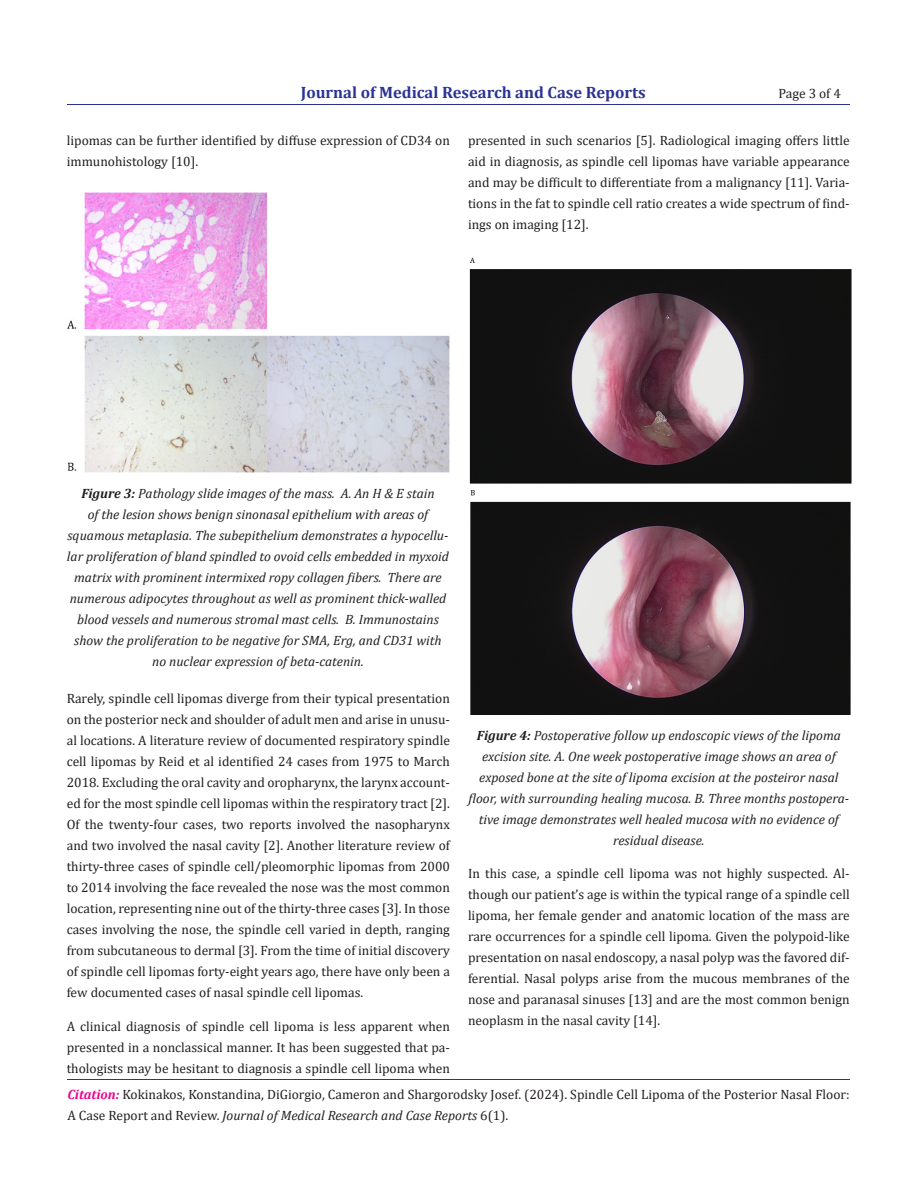
<style>
.page{position:relative;width:918px;height:1188px;background:#fff}
.page>*{position:absolute;margin:0;border:0;box-sizing:border-box;transform-origin:0 0}
.t1{font:700 16.5px "Cambria";color:#2b3393}
.t2{font:13.5px/21px "Cambria";color:#231f20;text-align:justify}
.t3{font:italic 13.5px/21px "Cambria";color:#231f20;text-align:center}
.s1{font-weight:700}
.s2{font-weight:700;font-style:italic;color:#ed028c}
.s3{font-style:italic}
</style>
<div class="page">
<hr style="left:67px;top:105px;width:783px;height:1px;background:#2b3393">
<hr style="left:67px;top:1080px;width:783px;height:1px;background:#2b3393">
<img style="left:67px;top:192px;width:382px;height:280px">
<img style="left:469px;top:257px;width:382px;height:458px">
<p class="t1" style="left:301px;top:80px;width:346px">Journal of Medical Research and Case Reports</p>
<p class="t2" style="left:778px;top:83px;width:64px">Page 3 of 4</p>
<p class="t2" style="left:67px;top:130px;width:385px">lipomas can be further identified by diffuse expression of CD34 on immunohistology [10].</p>
<p class="t2" style="left:468px;top:130px;width:383px">presented in such scenarios [5]. Radiological imaging offers little aid in diagnosis, as spindle cell lipomas have variable appearance and may be difficult to differentiate from a malignancy [11]. Varia&shy;tions in the fat to spindle cell ratio creates a wide spectrum of find&shy;ings on imaging [12].</p>
<p class="t3" style="left:67px;top:482px;width:384px"><span class="s1">Figure 3:</span> Pathology slide images of the mass. A. An H &amp; E stain<br>of the lesion shows benign sinonasal epithelium with areas of squamous metaplasia. The subepithelium demonstrates a hypocellu&shy;lar proliferation of bland spindled to ovoid cells embedded in myxoid matrix with prominent intermixed ropy collagen fibers. There are numerous adipocytes throughout as well as prominent thick-walled blood vessels and numerous stromal mast cells. B. Immunostains show the proliferation to be negative for SMA, Erg, and CD31 with no nuclear expression of beta-catenin.</p>
<p class="t2" style="left:67px;top:688px;width:385px">Rarely, spindle cell lipomas diverge from their typical presentation on the posterior neck and shoulder of adult men and arise in unusu&shy;al locations. A literature review of documented respiratory spindle cell lipomas by Reid et al identified 24 cases from 1975 to March 2018. Excluding the oral cavity and oropharynx, the larynx account&shy;ed for the most spindle cell lipomas within the respiratory tract [2].<br>Of the twenty-four cases, two reports involved the nasopharynx and two involved the nasal cavity [2]. Another literature review of thirty-three cases of spindle cell/pleomorphic lipomas from 2000 to 2014 involving the face revealed the nose was the most common location, representing nine out of the thirty-three cases [3]. In those cases involving the nose, the spindle cell varied in depth, ranging from subcutaneous to dermal [3]. From the time of initial discovery of spindle cell lipomas forty-eight years ago, there have only been a few documented cases of nasal spindle cell lipomas.</p>
<p class="t2" style="left:67px;top:1016px;width:385px">A clinical diagnosis of spindle cell lipoma is less apparent when presented in a nonclassical manner. It has been suggested that pa&shy;thologists may be hesitant to diagnosis a spindle cell lipoma when</p>
<p class="t3" style="left:469px;top:724px;width:382px"><span class="s1">Figure 4:</span> Postoperative follow up endoscopic views of the lipoma excision site. A. One week postoperative image shows an area of exposed bone at the site of lipoma excision at the posteiror nasal floor, with surrounding healing mucosa. B. Three months postopera&shy;tive image demonstrates well healed mucosa with no evidence of residual disease.</p>
<p class="t2" style="left:468px;top:863px;width:383px">In this case, a spindle cell lipoma was not highly suspected. Al&shy;though our patient’s age is within the typical range of a spindle cell lipoma, her female gender and anatomic location of the mass are rare occurrences for a spindle cell lipoma. Given the polypoid-like presentation on nasal endoscopy, a nasal polyp was the favored dif&shy;ferential. Nasal polyps arise from the mucous membranes of the nose and paranasal sinuses [13] and are the most common benign neoplasm in the nasal cavity [14].</p>
<p class="t2" style="left:67px;top:1084px;width:784px"><span class="s2">Citation:</span> Kokinakos, Konstandina, DiGiorgio, Cameron and Shargorodsky Josef. (2024). Spindle Cell Lipoma of the Posterior Nasal Floor:<br>A Case Report and Review. <span class="s3">Journal of Medical Research and Case Reports</span> 6(1).</p>
</div>
